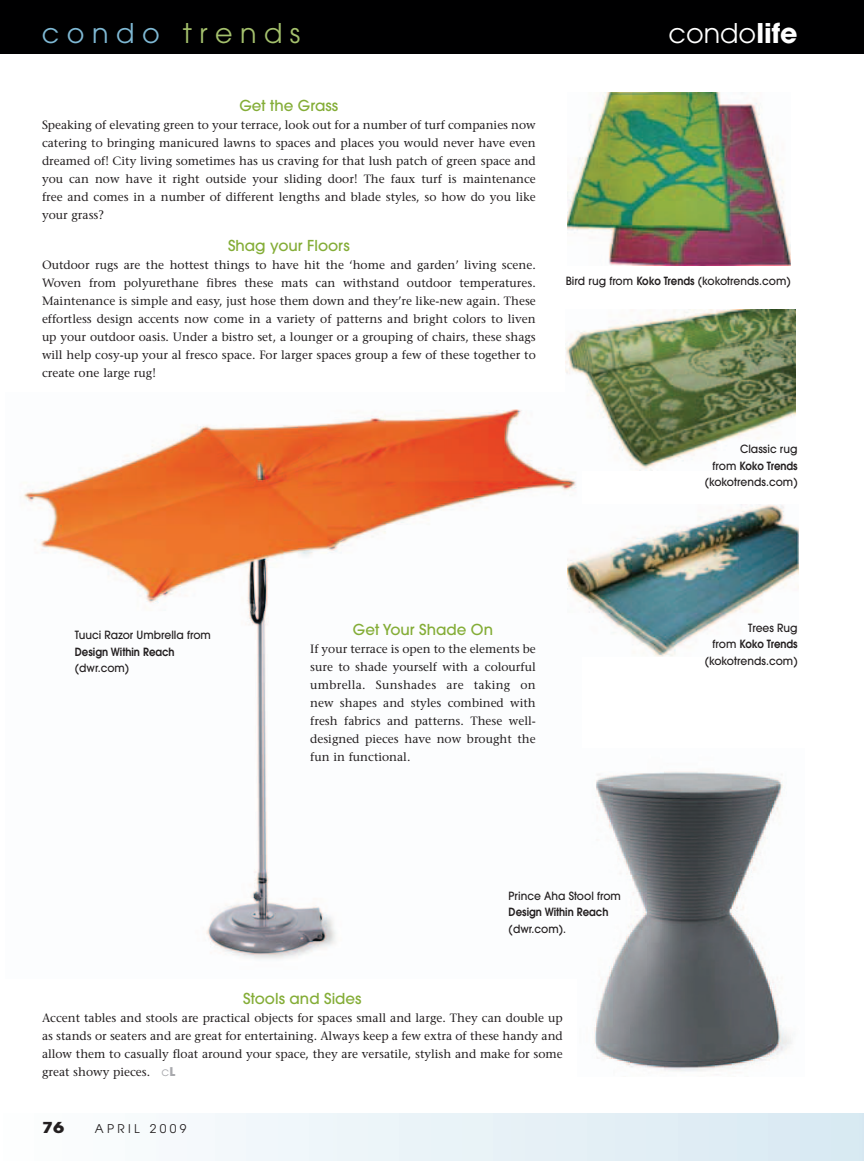
<style>
.page{position:relative;width:864px;height:1161px;background:#fff}
.page>*{position:absolute;margin:0;border:0;box-sizing:border-box;transform-origin:0 0}
.t1{font:27px "Avant Garde";letter-spacing:.275em;color:#a5c16d}
.t2{font:27px "Avant Garde";color:#fff}
.t3{font:500 15px "Avant Garde";color:#84ad37}
.t4{font:700 15px "Avant Garde";color:#231f20;scale:1.2 1}
.t5{font:12px/18px "Stone Serif";color:#231f20;text-align:justify}
.t6{font:12px "Avant Garde";letter-spacing:.275em;color:#231f20}
.t7{font:500 11.25px/16.5px "Avant Garde";color:#231f20;text-align:right;scale:.95 1}
.t8{font:600 11.25px "Avant Garde";color:#231f20;scale:.9 1}
.s1{color:#7fb9d5}
.s2{font-weight:700}
.s3{font-weight:600}
.s4{font-family:"Avant Garde";color:#a8a9ad}
.s5{font-family:"Avant Garde";font-weight:700;color:#a8a9ad}
</style>
<div class="page">
<img style="left:23px;top:409px;width:554px;height:551px">
<div style="left:0;top:1114px;width:864px;height:47px;background:linear-gradient(to right,#fdfefe,#d7e9f2)"></div>
<div style="left:0;top:0;width:864px;height:54px;background:#000001"></div>
<img style="left:594px;top:771px;width:198px;height:300px">
<img style="left:567px;top:505px;width:231px;height:152px">
<img style="left:568px;top:92px;width:223px;height:173px">
<img style="left:565px;top:310px;width:231px;height:160px">
<h1 class="t1" style="left:42px;top:23px;width:260px"><span class="s1">condo</span> trends</h1>
<h1 class="t2" style="left:669px;top:23px;width:131px">condo<span class="s2">life</span></h1>
<p class="t3" style="left:239px;top:100px;width:100px">Get the Grass</p>
<p class="t5" style="left:42px;top:117px;width:495px">Speaking of elevating green to your terrace, look out for a number of turf companies now catering to bringing manicured lawns to spaces and places you would never have even dreamed of! City living sometimes has us craving for that lush patch of green space and you can now have it right outside your sliding door! The faux turf is maintenance free and comes in a number of different lengths and blade styles, so how do you like your grass?</p>
<p class="t3" style="left:228px;top:240px;width:123px">Shag your Floors</p>
<p class="t5" style="left:42px;top:257px;width:495px">Outdoor rugs are the hottest things to have hit the ‘home and garden’ living scene.<br>Woven from polyurethane fibres these mats can withstand outdoor temperatures.<br>Maintenance is simple and easy, just hose them down and they’re like-new again. These effortless design accents now come in a variety of patterns and bright colors to liven up your outdoor oasis. Under a bistro set, a lounger or a grouping of chairs, these shags will help cosy-up your al fresco space. For larger spaces group a few of these together to create one large rug!</p>
<p class="t7" style="left:566px;top:274px;width:238px">Bird rug from <span class="s3">Koko Trends</span> (kokotrends.com)</p>
<p class="t7" style="left:705px;top:442px;width:99px">Classic rug<br>from <span class="s3">Koko Trends </span>(kokotrends.com)</p>
<p class="t7" style="left:75px;top:628px;width:145px">Tuuci Razor Umbrella from</p>
<p class="t8" style="left:75px;top:647px;width:112px">Design Within Reach</p>
<p class="t7" style="left:75px;top:661px;width:59px">(dwr.com)</p>
<p class="t3" style="left:353px;top:624px;width:142px">Get Your Shade On</p>
<p class="t5" style="left:310px;top:641px;width:227px">If your terrace is open to the elements be sure to shade yourself with a colourful umbrella. Sunshades are taking on new shapes and styles combined with fresh fabrics and patterns. These well&shy;designed pieces have now brought the fun in functional.</p>
<p class="t7" style="left:705px;top:620px;width:99px">Trees Rug<br>from <span class="s3">Koko Trends </span>(kokotrends.com)</p>
<p class="t7" style="left:509px;top:889px;width:120px">Prince Aha Stool from</p>
<p class="t8" style="left:509px;top:908px;width:112px">Design Within Reach</p>
<p class="t7" style="left:509px;top:922px;width:62px">(dwr.com).</p>
<p class="t3" style="left:243px;top:993px;width:120px">Stools and Sides</p>
<p class="t5" style="left:42px;top:1010px;width:522px">Accent tables and stools are practical objects for spaces small and large. They can double up as stands or seaters and are great for entertaining. Always keep a few extra of these handy and allow them to casually float around your space, they are versatile, stylish and make for some great showy pieces. <span class="s4">c</span><span class="s5">L</span></p>
<p class="t4" style="left:42px;top:1122px;width:20px">76</p>
<p class="t6" style="left:95px;top:1124px;width:93px">APRIL 2009</p>
</div>
